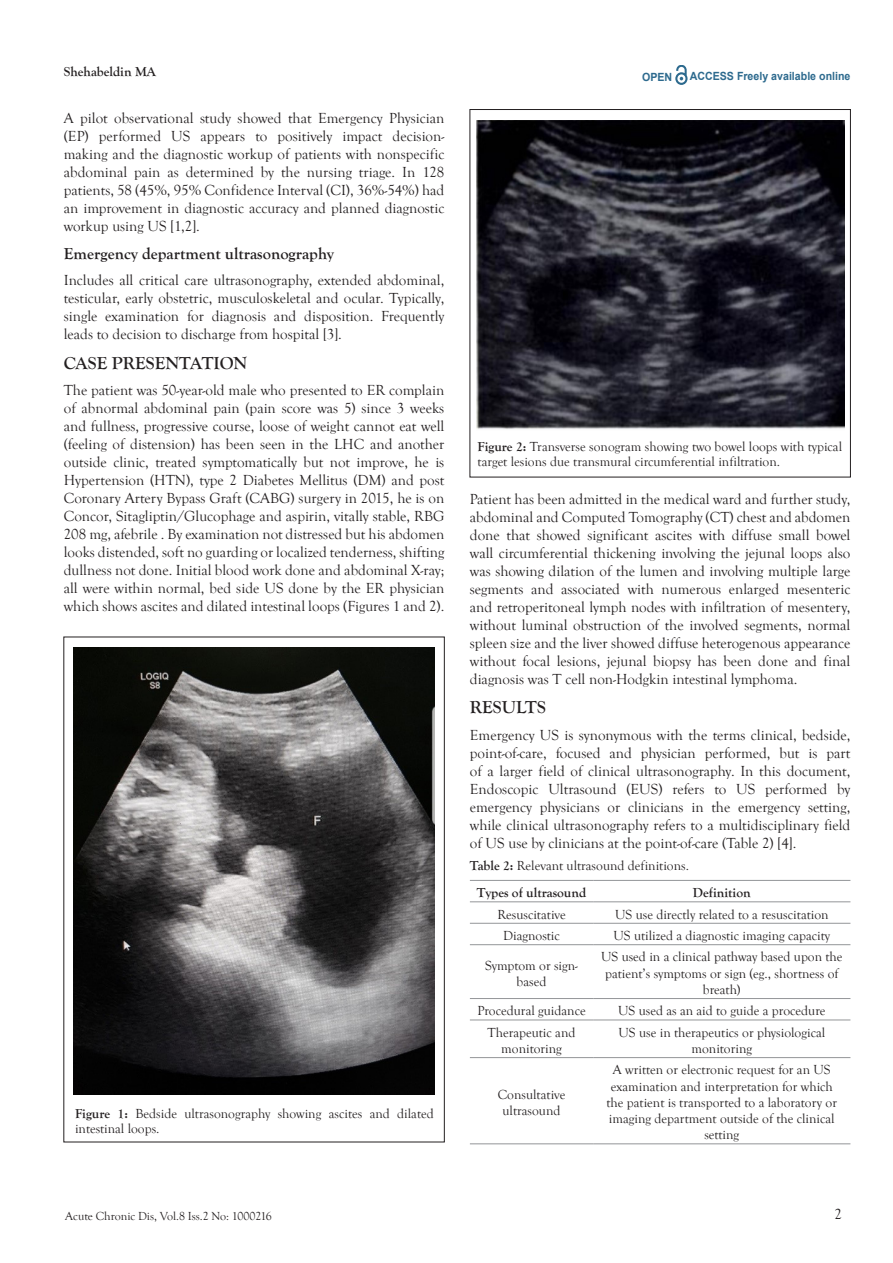
<style>
.page{position:relative;width:893px;height:1263px;background:#fff}
.page>*{position:absolute;margin:0;border:0;box-sizing:border-box;transform-origin:0 0}
.p1{font:700 18px "Goudy Old Style T";color:#231f20}
.SSH{font:700 16.5px "Goudy Old Style T";color:#231f20}
.p1-2{font:15px/18px "Goudy Old Style T";color:#231f20;text-align:justify}
.t1{font:13.5px/16.2px "Goudy Old Style T";color:#231f20;text-align:center}
.t2{font:700 13.5px "Goudy Old Style T";color:#231f20}
.t3{font:12px "Goudy Old Style T";color:#231f20}
.t4{font:700 11.25px "Arial";color:#2d6a8e;scale:.94 1}
.s1{font-weight:700}
</style>
<div class="page">
<svg style="left:675px;top:65px;width:12px;height:20px"></svg>
<img style="left:476px;top:120px;width:368px;height:309px">
<hr style="left:470px;top:880px;width:123px;height:1px;background:#939598">
<hr style="left:593px;top:880px;width:257px;height:1px;background:#939598">
<hr style="left:470px;top:901px;width:123px;height:1px;background:#939598">
<hr style="left:593px;top:901px;width:257px;height:1px;background:#939598">
<hr style="left:470px;top:923px;width:123px;height:1px;background:#939598">
<hr style="left:593px;top:923px;width:257px;height:1px;background:#939598">
<hr style="left:470px;top:944px;width:123px;height:1px;background:#939598">
<hr style="left:593px;top:944px;width:257px;height:1px;background:#939598">
<hr style="left:470px;top:998px;width:123px;height:1px;background:#939598">
<hr style="left:593px;top:998px;width:257px;height:1px;background:#939598">
<hr style="left:470px;top:1020px;width:123px;height:1px;background:#939598">
<hr style="left:593px;top:1020px;width:257px;height:1px;background:#939598">
<hr style="left:470px;top:1057px;width:123px;height:1px;background:#939598">
<hr style="left:593px;top:1057px;width:257px;height:1px;background:#939598">
<hr style="left:470px;top:1143px;width:123px;height:1px;background:#939598">
<hr style="left:593px;top:1143px;width:257px;height:1px;background:#939598">
<img style="left:73px;top:647px;width:362px;height:447px">
<p class="t2" style="left:64px;top:64px;width:94px">Shehabeldin MA</p>
<p class="p1-2" style="left:64px;top:109px;width:382px">A pilot observational study showed that Emergency Physician (EP) performed US appears to positively impact decision&shy;making and the diagnostic workup of patients with nonspecific abdominal pain as determined by the nursing triage. In 128 patients, 58 (45%, 95% Confidence Interval (CI), 36%-54%) had an improvement in diagnostic accuracy and planned diagnostic workup using US [1,2].</p>
<p class="SSH" style="left:64px;top:244px;width:271px">Emergency department ultrasonography</p>
<p class="p1-2" style="left:64px;top:272px;width:382px">Includes all critical care ultrasonography, extended abdominal, testicular, early obstetric, musculoskeletal and ocular. Typically, single examination for diagnosis and disposition. Frequently leads to decision to discharge from hospital [3].</p>
<p class="p1" style="left:64px;top:353px;width:185px">CASE PRESENTATION</p>
<p class="p1-2" style="left:64px;top:382px;width:382px">The patient was 50-year-old male who presented to ER complain of abnormal abdominal pain (pain score was 5) since 3 weeks and fullness, progressive course, loose of weight cannot eat well (feeling of distension) has been seen in the LHC and another outside clinic, treated symptomatically but not improve, he is Hypertension (HTN), type 2 Diabetes Mellitus (DM) and post Coronary Artery Bypass Graft (CABG) surgery in 2015, he is on Concor, Sitagliptin/Glucophage and aspirin, vitally stable, RBG 208 mg, afebrile . By examination not distressed but his abdomen looks distended, soft no guarding or localized tenderness, shifting dullness not done. Initial blood work done and abdominal X-ray; all were within normal, bed side US done by the ER physician which shows ascites and dilated intestinal loops (Figures 1 and 2).</p>
<p class="t1" style="left:75px;top:1107px;width:360px;line-height:14.5px;text-align:left"><span class="s1">Figure 1:</span> Bedside ultrasonography showing ascites and dilated intestinal loops.</p>
<p class="t4" style="left:642px;top:70px;width:34px">OPEN</p>
<p class="t4" style="left:690px;top:69px;width:172px">ACCESS Freely available online</p>
<p class="t1" style="left:477px;top:440px;width:366px;line-height:14.5px;text-align:left"><span class="s1">Figure 2:</span> Transverse sonogram showing two bowel loops with typical target lesions due transmural circumferential infiltration.</p>
<p class="p1-2" style="left:470px;top:490px;width:382px">Patient has been admitted in the medical ward and further study, abdominal and Computed Tomography (CT) chest and abdomen done that showed significant ascites with diffuse small bowel wall circumferential thickening involving the jejunal loops also was showing dilation of the lumen and involving multiple large segments and associated with numerous enlarged mesenteric and retroperitoneal lymph nodes with infiltration of mesentery, without luminal obstruction of the involved segments, normal spleen size and the liver showed diffuse heterogenous appearance without focal lesions, jejunal biopsy has been done and final diagnosis was T cell non-Hodgkin intestinal lymphoma.</p>
<p class="p1" style="left:470px;top:697px;width:77px">RESULTS</p>
<p class="p1-2" style="left:470px;top:726px;width:382px">Emergency US is synonymous with the terms clinical, bedside, point-of-care, focused and physician performed, but is part of a larger field of clinical ultrasonography. In this document, Endoscopic Ultrasound (EUS) refers to US performed by emergency physicians or clinicians in the emergency setting, while clinical ultrasonography refers to a multidisciplinary field of US use by clinicians at the point-of-care (Table 2) [4].</p>
<p class="t1" style="left:470px;top:858px;width:221px"><span class="s1">Table 2:</span> Relevant ultrasound definitions.</p>
<p class="t2" style="left:477px;top:885px;width:111px">Types of ultrasound</p>
<p class="t2" style="left:693px;top:885px;width:59px">Definition</p>
<p class="t1" style="left:497px;top:906px;width:70px">Resuscitative</p>
<p class="t1" style="left:615px;top:906px;width:215px">US use directly related to a resuscitation</p>
<p class="t1" style="left:503px;top:928px;width:58px">Diagnostic</p>
<p class="t1" style="left:613px;top:928px;width:218px">US utilized a diagnostic imaging capacity</p>
<p class="t1" style="left:485px;top:957px;width:94px">Symptom or sign&shy;based</p>
<p class="t1" style="left:601px;top:949px;width:243px">US used in a clinical pathway based upon the patient’s symptoms or sign (eg., shortness of breath)</p>
<p class="t1" style="left:477px;top:1003px;width:110px">Procedural guidance</p>
<p class="t1" style="left:618px;top:1003px;width:209px">US used as an aid to guide a procedure</p>
<p class="t1" style="left:488px;top:1024px;width:89px">Therapeutic and monitoring</p>
<p class="t1" style="left:618px;top:1024px;width:208px">US use in therapeutics or physiological monitoring</p>
<p class="t1" style="left:498px;top:1086px;width:69px">Consultative ultrasound</p>
<p class="t1" style="left:607px;top:1062px;width:232px">A written or electronic request for an US examination and interpretation for which the patient is transported to a laboratory or imaging department outside of the clinical setting</p>
<p class="t3" style="left:65px;top:1209px;width:208px">Acute Chronic Dis, Vol.8 Iss.2 No: 1000216</p>
<p class="p1-2" style="left:834px;top:1205px;width:9px">2</p>
</div>
